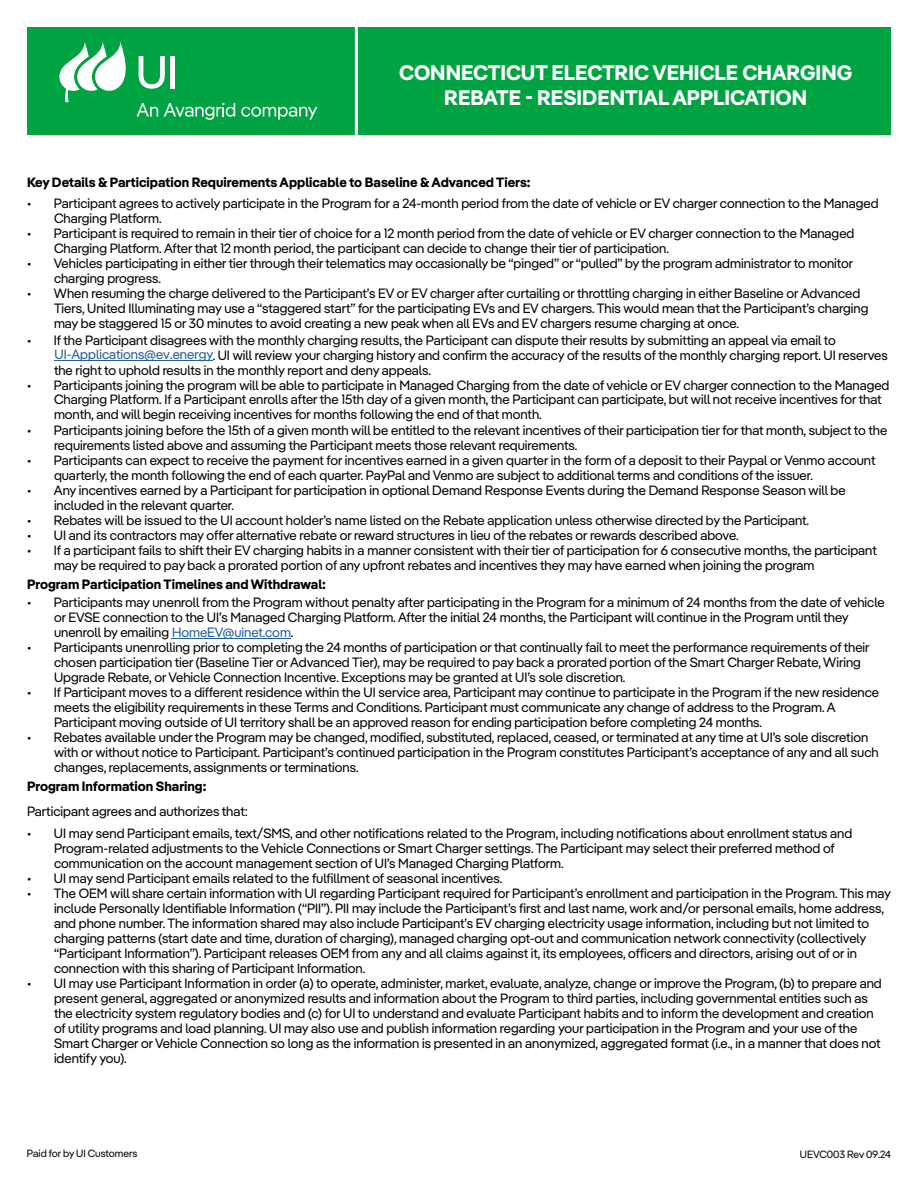
<style>
.page{position:relative;width:918px;height:1188px;background:#fff}
.page>*{position:absolute;margin:0;border:0;box-sizing:border-box;transform-origin:0 0}
.t1{font:700 21px/25.2px "Iber Pangea";color:#fff;text-align:center}
.t2{font:13.5px/15px "Iber Pangea";color:#000}
.t3{font:700 13.5px "Iber Pangea";color:#000}
.t4{font:10.5px "Iber Pangea";color:#000}
.s1{color:#215e9e}
</style>
<div class="page">
<div style="left:27px;top:27px;width:864px;height:108px;background:#00a342"></div>
<hr style="left:355px;top:27px;width:3px;height:108px;background:#fff">
<svg style="left:59px;top:42px;width:176px;height:78px"></svg>
<svg style="left:241px;top:107px;width:76px;height:13px"></svg>
<hr style="left:54px;top:360px;width:159px;height:1px;background:#215e9e">
<hr style="left:172px;top:639px;width:119px;height:1px;background:#215e9e">
<h1 class="t1" style="left:399px;top:59px;width:455px">CONNECTICUT ELECTRIC VEHICLE CHARGING<br>REBATE - RESIDENTIAL APPLICATION</h1>
<p class="t3" style="left:27px;top:172px;width:505px">Key Details &amp; Participation Requirements Applicable to Baseline &amp; Advanced Tiers:</p>
<p class="t2" style="left:54px;top:195px;width:826px;text-indent:-27px">• Participant agrees to actively participate in the Program for a 24-month period from the date of vehicle or EV charger connection to the Managed<br>Charging Platform.</p>
<p class="t2" style="left:54px;top:225px;width:802px;text-indent:-27px">• Participant is required to remain in their tier of choice for a 12 month period from the date of vehicle or EV charger connection to the Managed<br>Charging Platform. After that 12 month period, the participant can decide to change their tier of participation.</p>
<p class="t2" style="left:54px;top:255px;width:801px;text-indent:-27px">• Vehicles participating in either tier through their telematics may occasionally be “pinged” or “pulled” by the program administrator to monitor charging progress.</p>
<p class="t2" style="left:54px;top:285px;width:816px;text-indent:-27px">• When resuming the charge delivered to the Participant’s EV or EV charger after curtailing or throttling charging in either Baseline or Advanced<br>Tiers, United Illuminating may use a “staggered start” for the participating EVs and EV chargers. This would mean that the Participant’s charging may be staggered 15 or 30 minutes to avoid creating a new peak when all EVs and EV chargers resume charging at once.</p>
<p class="t2" style="left:54px;top:332px;width:835px;text-indent:-27px">• If the Participant disagrees with the monthly charging results, the Participant can dispute their results by submitting an appeal via email to<br><span class="s1">UI-Applications@ev.energy</span>. UI will review your charging history and confirm the accuracy of the results of the monthly charging report. UI reserves the right to uphold results in the monthly report and deny appeals.</p>
<p class="t2" style="left:54px;top:377px;width:837px;text-indent:-27px">• Participants joining the program will be able to participate in Managed Charging from the date of vehicle or EV charger connection to the Managed<br>Charging Platform. If a Participant enrolls after the 15th day of a given month, the Participant can participate, but will not receive incentives for that month, and will begin receiving incentives for months following the end of that month.</p>
<p class="t2" style="left:54px;top:423px;width:835px;text-indent:-27px">• Participants joining before the 15th of a given month will be entitled to the relevant incentives of their participation tier for that month, subject to the requirements listed above and assuming the Participant meets those relevant requirements.</p>
<p class="t2" style="left:54px;top:453px;width:823px;text-indent:-27px">• Participants can expect to receive the payment for incentives earned in a given quarter in the form of a deposit to their Paypal or Venmo account quarterly, the month following the end of each quarter. PayPal and Venmo are subject to additional terms and conditions of the issuer.</p>
<p class="t2" style="left:54px;top:483px;width:793px;text-indent:-27px">• Any incentives earned by a Participant for participation in optional Demand Response Events during the Demand Response Season will be included in the relevant quarter.</p>
<p class="t2" style="left:27px;top:513px;width:784px">• Rebates will be issued to the UI account holder’s name listed on the Rebate application unless otherwise directed by the Participant.</p>
<p class="t2" style="left:27px;top:528px;width:713px">• UI and its contractors may offer alternative rebate or reward structures in lieu of the rebates or rewards described above.</p>
<p class="t2" style="left:54px;top:543px;width:824px;text-indent:-27px">• If a participant fails to shift their EV charging habits in a manner consistent with their tier of participation for 6 consecutive months, the participant may be required to pay back a prorated portion of any upfront rebates and incentives they may have earned when joining the program</p>
<p class="t3" style="left:27px;top:574px;width:300px">Program Participation Timelines and Withdrawal:</p>
<p class="t2" style="left:54px;top:595px;width:832px;text-indent:-27px">• Participants may unenroll from the Program without penalty after participating in the Program for a minimum of 24 months from the date of vehicle or EVSE connection to the UI’s Managed Charging Platform. After the initial 24 months, the Participant will continue in the Program until they unenroll by emailing <span class="s1">HomeEV@uinet.com</span>.</p>
<p class="t2" style="left:54px;top:640px;width:817px;text-indent:-27px">• Participants unenrolling prior to completing the 24 months of participation or that continually fail to meet the performance requirements of their chosen participation tier (Baseline Tier or Advanced Tier), may be required to pay back a prorated portion of the Smart Charger Rebate, Wiring<br>Upgrade Rebate, or Vehicle Connection Incentive. Exceptions may be granted at UI’s sole discretion.</p>
<p class="t2" style="left:54px;top:685px;width:827px;text-indent:-27px">• If Participant moves to a different residence within the UI service area, Participant may continue to participate in the Program if the new residence meets the eligibility requirements in these Terms and Conditions. Participant must communicate any change of address to the Program. A<br>Participant moving outside of UI territory shall be an approved reason for ending participation before completing 24 months.</p>
<p class="t2" style="left:54px;top:730px;width:826px;text-indent:-27px">• Rebates available under the Program may be changed, modified, substituted, replaced, ceased, or terminated at any time at UI’s sole discretion with or without notice to Participant. Participant’s continued participation in the Program constitutes Participant’s acceptance of any and all such changes, replacements, assignments or terminations.</p>
<p class="t3" style="left:27px;top:776px;width:181px">Program Information Sharing:</p>
<p class="t2" style="left:27px;top:803px;width:222px">Participant agrees and authorizes that:</p>
<p class="t2" style="left:54px;top:825px;width:800px;text-indent:-27px">• UI may send Participant emails, text/SMS, and other notifications related to the Program, including notifications about enrollment status and<br>Program-related adjustments to the Vehicle Connections or Smart Charger settings. The Participant may select their preferred method of communication on the account management section of UI’s Managed Charging Platform.</p>
<p class="t2" style="left:27px;top:870px;width:477px">• UI may send Participant emails related to the fulfillment of seasonal incentives.</p>
<p class="t2" style="left:54px;top:885px;width:838px;text-indent:-27px">• The OEM will share certain information with UI regarding Participant required for Participant’s enrollment and participation in the Program. This may include Personally Identifiable Information (“PII”). PII may include the Participant’s first and last name, work and/or personal emails, home address, and phone number. The information shared may also include Participant’s EV charging electricity usage information, including but not limited to charging patterns (start date and time, duration of charging), managed charging opt-out and communication network connectivity (collectively “Participant Information”). Participant releases OEM from any and all claims against it, its employees, officers and directors, arising out of or in connection with this sharing of Participant Information.</p>
<p class="t2" style="left:54px;top:975px;width:829px;text-indent:-27px">• UI may use Participant Information in order (a) to operate, administer, market, evaluate, analyze, change or improve the Program, (b) to prepare and present general, aggregated or anonymized results and information about the Program to third parties, including governmental entities such as the electricity system regulatory bodies and (c) for UI to understand and evaluate Participant habits and to inform the development and creation of utility programs and load planning. UI may also use and publish information regarding your participation in the Program and your use of the Smart Charger or Vehicle Connection so long as the information is presented in an anonymized, aggregated format (i.e., in a manner that does not identify you).</p>
<p class="t4" style="left:27px;top:1146px;width:112px">Paid for by UI Customers</p>
<p class="t4" style="left:800px;top:1147px;width:93px">UEVC003 Rev 09.24</p>
</div>
